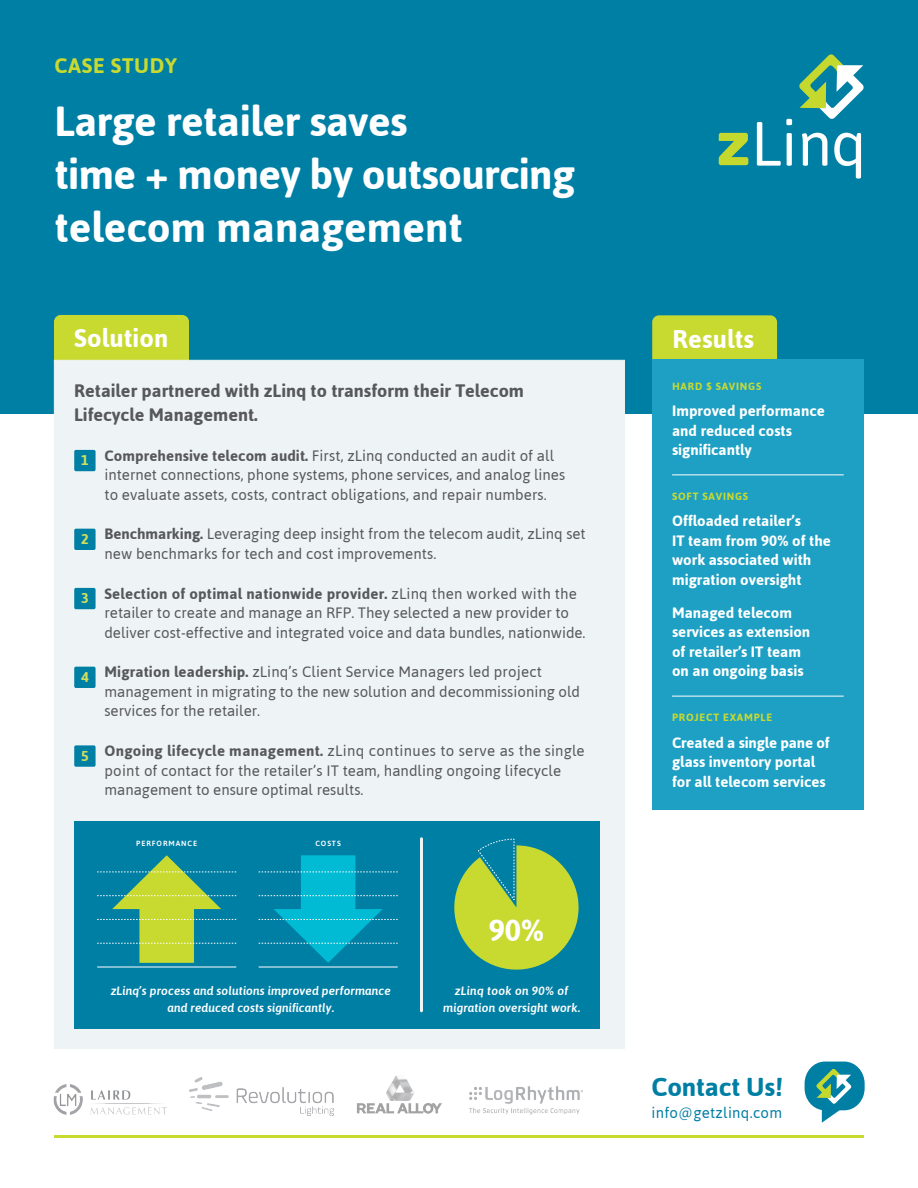
<style>
.page{position:relative;width:918px;height:1188px;background:#fff}
.page>*{position:absolute;margin:0;border:0;box-sizing:border-box;transform-origin:0 0}
.t1{font:700 42px/52.8px "Asap";letter-spacing:-.01em;color:#fff}
.t2{font:700 30.45px "Asap";color:#fff}
.t3{font:700 25.8px "Asap";letter-spacing:-.005em;color:#007fa5}
.t4{font:700 25.5px "Asap";letter-spacing:.005em;color:#fff}
.t5{font:700 21px "Asap";letter-spacing:.035em;color:#c8da30}
.t6{font:700 18px/24px "Asap";color:#57585a}
.t7{font:15px/19.5px "Asap";color:#57585a}
.t8{font:700 15px/19.5px "Asap";color:#fff}
.t9{font:15px "Asap";letter-spacing:.02em;color:#007fa5}
.t10{font:italic 500 12px/16.5px "Asap";letter-spacing:.005em;color:#fff;text-align:center}
.t11{font:700 10.5px "Asap";letter-spacing:.075em;color:#c8da30}
.t12{font:600 7.5px "Asap";letter-spacing:.12em;color:#fff}
.s1{font-weight:700}
</style>
<div class="page">
<div style="left:0;top:0;width:918px;height:414px;background:#007fa5"></div>
<div style="left:54px;top:315px;width:135px;height:45px;background:#c8da30"></div>
<div style="left:54px;top:360px;width:571px;height:689px;background:#eef4f6;border:1px solid #eef4f6"></div>
<div style="left:74px;top:821px;width:526px;height:208px;background:#007fa5"></div>
<div style="left:652px;top:315px;width:125px;height:45px;background:#c8da30"></div>
<svg style="left:799px;top:54px;width:65px;height:65px"></svg>
<svg style="left:719px;top:133px;width:29px;height:32px"></svg>
<svg style="left:757px;top:119px;width:35px;height:47px"></svg>
<svg style="left:802px;top:133px;width:25px;height:33px"></svg>
<svg style="left:834px;top:133px;width:27px;height:46px"></svg>
<div style="left:74px;top:450px;width:22px;height:21px;background:#007fa5;border-radius:2px"></div>
<div style="left:74px;top:529px;width:22px;height:21px;background:#007fa5;border-radius:2px"></div>
<div style="left:74px;top:588px;width:22px;height:21px;background:#007fa5;border-radius:2px"></div>
<div style="left:74px;top:667px;width:22px;height:21px;background:#007fa5;border-radius:2px"></div>
<div style="left:74px;top:745px;width:22px;height:22px;background:#007fa5;border-radius:2px"></div>
<div style="left:652px;top:360px;width:212px;height:450px;background:#1da0c3"></div>
<hr style="left:672px;top:474px;width:172px;height:1px;background:#fff">
<hr style="left:672px;top:696px;width:172px;height:1px;background:#fff">
<svg style="left:805px;top:1062px;width:60px;height:61px"></svg>
<hr style="left:54px;top:1135px;width:810px;height:3px;background:#c8da30">
<img style="left:357px;top:1076px;width:85px;height:38px">
<img style="left:469px;top:1086px;width:114px;height:29px">
<img style="left:53px;top:1084px;width:114px;height:31px">
<img style="left:190px;top:1078px;width:144px;height:37px">
<svg style="left:454px;top:838px;width:125px;height:132px"></svg>
<hr style="left:420px;top:839px;width:3px;height:172px;background:#eef4f6">
<svg style="left:97px;top:855px;width:139px;height:108px"></svg>
<hr style="left:97px;top:967px;width:139px;height:1px;background:#fff">
<svg style="left:259px;top:855px;width:139px;height:108px"></svg>
<hr style="left:259px;top:967px;width:139px;height:1px;background:#fff">
<h3 class="t5" style="left:54px;top:52px;width:124px">CASE STUDY</h3>
<h1 class="t1" style="left:54px;top:93px;width:522px">Large retailer saves<br>time + money by outsourcing telecom management</h1>
<h3 class="t4" style="left:74px;top:321px;width:96px">Solution</h3>
<h3 class="t4" style="left:672px;top:322px;width:83px">Results</h3>
<p class="t6" style="left:74px;top:378px;width:451px">Retailer partnered with zLinq to transform their Telecom<br>Lifecycle Management.</p>
<p class="t7" style="left:104px;top:445px;width:462px;text-indent:-23px"><sub>1</sub> <span class="s1">Comprehensive telecom audit.</span> First, zLinq conducted an audit of all internet connections, phone systems, phone services, and analog lines to evaluate assets, costs, contract obligations, and repair numbers.</p>
<p class="t7" style="left:104px;top:524px;width:483px;text-indent:-23px"><sub>2</sub> <span class="s1">Benchmarking.</span> Leveraging deep insight from the telecom audit, zLinq set new benchmarks for tech and cost improvements.</p>
<p class="t7" style="left:104px;top:583px;width:483px;text-indent:-23px"><sub>3</sub> <span class="s1">Selection of optimal nationwide provider.</span> zLinq then worked with the retailer to create and manage an RFP. They selected a new provider to deliver cost-effective and integrated voice and data bundles, nationwide.</p>
<p class="t7" style="left:104px;top:662px;width:477px;text-indent:-23px"><sub>4</sub> <span class="s1">Migration leadership.</span> zLinq’s Client Service Managers led project management in migrating to the new solution and decommissioning old services for the retailer.</p>
<p class="t7" style="left:104px;top:741px;width:482px;text-indent:-23px"><sub>5</sub> <span class="s1">Ongoing lifecycle management.</span> zLinq continues to serve as the single point of contact for the retailer’s IT team, handling ongoing lifecycle management to ensure optimal results.</p>
<p class="t12" style="left:136px;top:838px;width:62px">PERFORMANCE</p>
<p class="t12" style="left:316px;top:838px;width:27px">COSTS</p>
<p class="t10" style="left:111px;top:982px;width:282px">zLinq’s process and solutions improved performance and reduced costs significantly.</p>
<h2 class="t2" style="left:489px;top:910px;width:57px">90%</h2>
<p class="t10" style="left:443px;top:982px;width:138px">zLinq took on 90% of migration oversight work.</p>
<p class="t11" style="left:672px;top:379px;width:91px">HARD $ SAVINGS</p>
<p class="t8" style="left:672px;top:401px;width:154px">Improved performance and reduced costs significantly</p>
<p class="t11" style="left:672px;top:489px;width:78px">SOFT SAVINGS</p>
<p class="t8" style="left:672px;top:511px;width:160px">Offloaded retailer’s<br>IT team from 90% of the work associated with migration oversight</p>
<p class="t8" style="left:672px;top:602px;width:140px">Managed telecom services as extension of retailer’s IT team on an ongoing basis</p>
<p class="t11" style="left:672px;top:711px;width:102px">PROJECT EXAMPLE</p>
<p class="t8" style="left:672px;top:732px;width:159px">Created a single pane of glass inventory portal for all telecom services</p>
<h3 class="t3" style="left:651px;top:1070px;width:133px">Contact Us!</h3>
<p class="t9" style="left:651px;top:1103px;width:132px">info@getzlinq.com</p>
</div>
